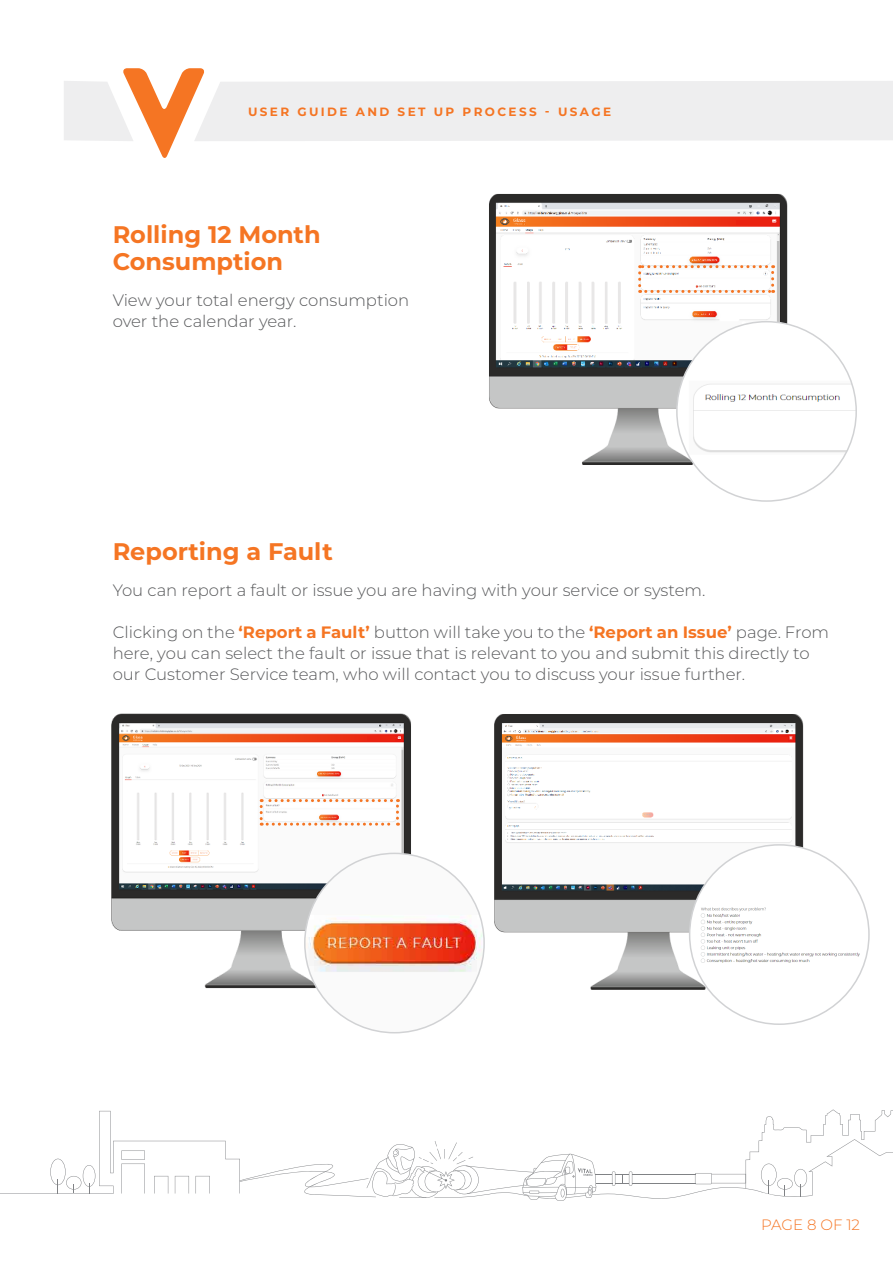
<style>
.page{position:relative;width:893px;height:1263px;background:#fff}
.page>*{position:absolute;margin:0;border:0;box-sizing:border-box;transform-origin:0 0}
.vital_page_intro{font:700 24px/27px "Montserrat";color:#f57523}
.vital_page_intro-2{font:300 16.5px/21px "Montserrat";color:#57585a}
.vital_page_intro-3{font:300 15px "Montserrat";color:#f57523}
.t1{font:700 12px "Montserrat";letter-spacing:.2em;color:#f57523}
.s1{font-weight:700;color:#f57523}
</style>
<div class="page">
<svg style="left:0;top:1109px;width:893px;height:92px"></svg>
<svg style="left:64px;top:68px;width:829px;height:90px"></svg>
<img style="left:111px;top:713px;width:333px;height:287px">
<svg style="left:260px;top:799px;width:139px;height:27px"></svg>
<img style="left:494px;top:714px;width:313px;height:281px">
<div style="left:305px;top:853px;width:179px;height:180px;background:#fafafa;border-radius:50%"></div>
<img style="left:305px;top:915px;width:179px;height:57px">
<img style="left:489px;top:194px;width:301px;height:276px">
<svg style="left:638px;top:265px;width:136px;height:28px"></svg>
<hr style="left:760px;top:737px;width:27px;height:4px;background:#ea2210">
<hr style="left:736px;top:220px;width:34px;height:4px;background:#ea2210">
<div style="left:690px;top:845px;width:179px;height:179px;background:#fff;border-radius:50%"></div>
<img style="left:700px;top:907px;width:160px;height:56px">
<div style="left:368px;top:736px;width:27px;height:5px;background:#ea2210"></div>
<div style="left:677px;top:322px;width:179px;height:179px;background:#fff;border-radius:50%"></div>
<img style="left:693px;top:381px;width:163px;height:74px">
<p class="t1" style="left:248px;top:103px;width:365px">USER GUIDE AND SET UP PROCESS - USAGE</p>
<p class="vital_page_intro" style="left:113px;top:219px;width:209px">Rolling 12 Month<br>Consumption</p>
<p class="vital_page_intro-2" style="left:113px;top:289px;width:298px">View your total energy consumption</p>
<p class="vital_page_intro-2" style="left:113px;top:310px;width:185px">over the calendar year.</p>
<p class="vital_page_intro" style="left:113px;top:537px;width:222px">Reporting a Fault</p>
<p class="vital_page_intro-2" style="left:113px;top:579px;width:594px">You can report a fault or issue you are having with your service or system.</p>
<p class="vital_page_intro-2" style="left:113px;top:621px;width:718px">Clicking on the <span class="s1">‘Report a Fault’</span> button will take you to the <span class="s1">‘Report an Issue’</span> page. From here, you can select the fault or issue that is relevant to you and submit this directly to our Customer Service team, who will contact you to discuss your issue further.</p>
<p class="vital_page_intro-3" style="left:761px;top:1215px;width:100px">PAGE 8 OF 12</p>
</div>
